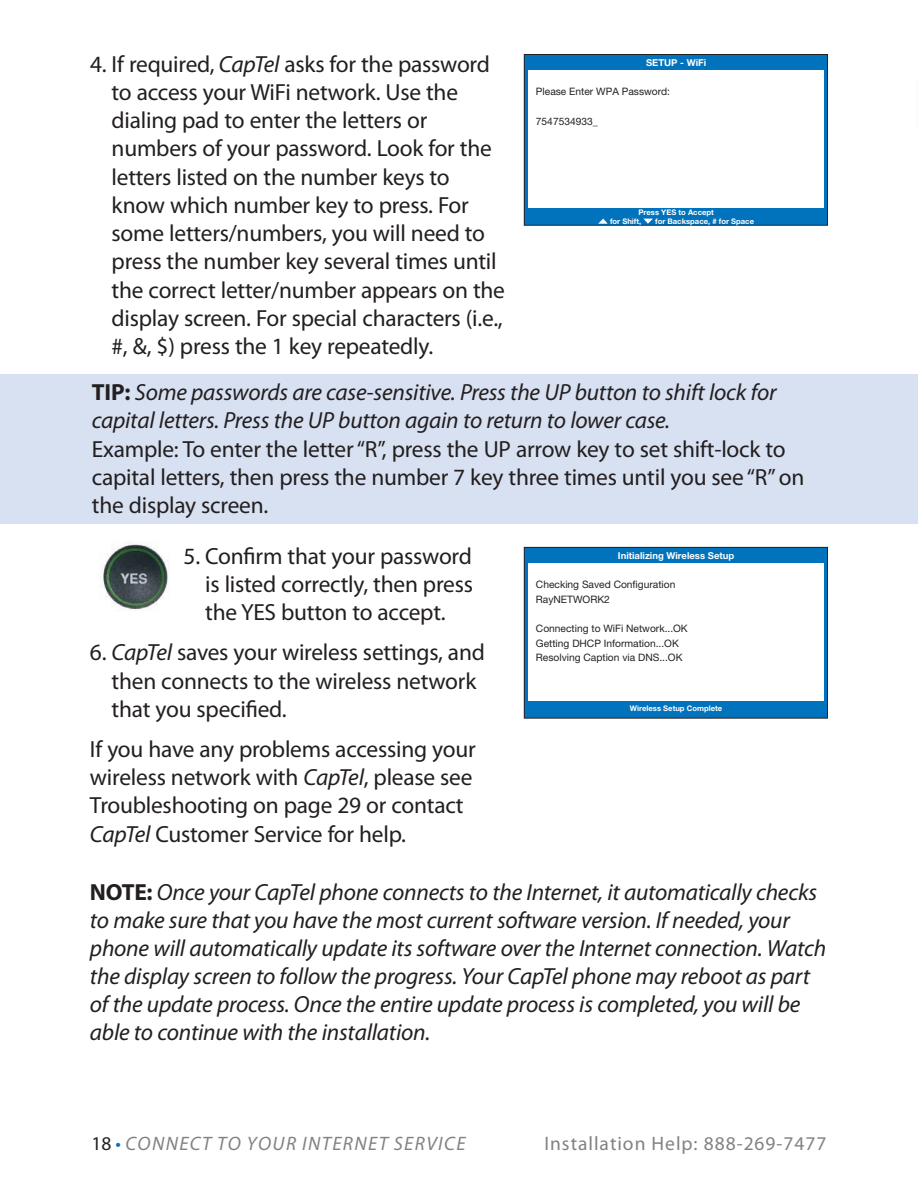
<style>
.page{position:relative;width:918px;height:1188px;background:#fff}
.page>*{position:absolute;margin:0;border:0;box-sizing:border-box;transform-origin:0 0}
.t1{font:23.4px/28.2px "Myriad Pro";letter-spacing:-.01em;color:#231f20}
.t2{font:italic 23.4px/28px "Myriad Pro";letter-spacing:-.01em;color:#231f20}
.t3{font:italic 19.5px "Myriad Pro";letter-spacing:.07em;color:#808285}
.t4{font:19.5px "Myriad Pro";letter-spacing:.05em;color:#808285}
.t5{font:10.2px/14.7px "Helvetica Neue LTW1 G";color:#231f20}
.t6{font:700 9.45px "Helvetica Neue LTW1 G";color:#fff}
.t7{font:700 7.65px/8.9px "Helvetica Neue LTW1 G";color:#fff}
.s1{font-style:italic}
.s2{font-weight:700;font-style:normal}
.s3{font-style:normal;color:#231f20}
.s4{font-style:normal;color:#0073bc}
</style>
<div class="page">
<img style="left:100px;top:542px;width:69px;height:69px">
<div style="left:0;top:374px;width:918px;height:150px;background:#d8e1f2"></div>
<svg style="left:524px;top:54px;width:304px;height:172px;background:#0a71b2"></svg>
<div style="left:528px;top:70px;width:296px;height:137px;background:#fff"></div>
<svg style="left:598px;top:219px;width:10px;height:5px"></svg>
<svg style="left:643px;top:219px;width:10px;height:5px"></svg>
<svg style="left:524px;top:547px;width:304px;height:172px;background:#0b71b3"></svg>
<div style="left:528px;top:563px;width:296px;height:137px;background:#fff"></div>
<hr style="left:917px;top:75px;width:1px;height:48px;background:#71bf44">
<p class="t1" style="left:112px;top:49px;width:395px;text-indent:-22px">4. If required, <span class="s1">CapTel</span> asks for the password to access your WiFi network. Use the dialing pad to enter the letters or numbers of your password. Look for the letters listed on the number keys to know which number key to press. For some letters/numbers, you will need to press the number key several times until the correct letter/number appears on the display screen. For special characters (i.e., #, &amp;, $) press the 1 key repeatedly.</p>
<p class="t6" style="left:646px;top:57px;width:62px">SETUP - WiFi</p>
<p class="t5" style="left:536px;top:84px;width:136px">Please Enter WPA Password:</p>
<p class="t5" style="left:536px;top:113px;width:64px">7547534933_</p>
<p class="t7" style="left:610px;top:208px;width:105px;text-indent:28px">Press YES to Accept for Shift,</p>
<p class="t7" style="left:655px;top:217px;width:100px">for Backspace, # for Space</p>
<p class="t2" style="left:92px;top:378px;width:686px"><span class="s2">TIP:</span> Some passwords are case-sensitive. Press the UP button to shift lock for capital letters. Press the UP button again to return to lower case.</p>
<p class="t1" style="left:92px;top:434px;width:714px">Example: To enter the letter “R”, press the UP arrow key to set shift-lock to capital letters, then press the number 7 key three times until you see “R” on the display screen.</p>
<p class="t1" style="left:205px;top:542px;width:269px;text-align:justify;text-indent:-22px">5. Confirm that your password is listed correctly, then press the YES button to accept.</p>
<p class="t1" style="left:112px;top:638px;width:375px;text-indent:-22px">6. <span class="s1">CapTel</span> saves your wireless settings, and then connects to the wireless network that you specified.</p>
<p class="t1" style="left:90px;top:735px;width:387px">If you have any problems accessing your wireless network with <span class="s1">CapTel</span>, please see Troubleshooting on page 29 or contact <span class="s1">CapTel</span> Customer Service for help.</p>
<p class="t2" style="left:90px;top:877px;width:738px"><span class="s2">NOTE:</span> Once your CapTel phone connects to the Internet, it automatically checks to make sure that you have the most current software version. If needed, your phone will automatically update its software over the Internet connection. Watch the display screen to follow the progress. Your CapTel phone may reboot as part of the update process. Once the entire update process is completed, you will be able to continue with the installation.</p>
<p class="t6" style="left:618px;top:549px;width:118px">Initializing Wireless Setup</p>
<p class="t5" style="left:536px;top:577px;width:141px">Checking Saved Configuration<br>RayNETWORK2</p>
<p class="t5" style="left:536px;top:621px;width:153px">Connecting to WiFi Network...OK<br>Getting DHCP Information...OK<br>Resolving Caption via DNS...OK</p>
<p class="t7" style="left:630px;top:704px;width:94px">Wireless Setup Complete</p>
<p class="t3" style="left:92px;top:1132px;width:376px"><span class="s3">18</span> <span class="s4">•</span> CONNECT TO YOUR INTERNET SERVICE</p>
<p class="t4" style="left:545px;top:1132px;width:283px">Installation Help: 888-269-7477</p>
</div>
